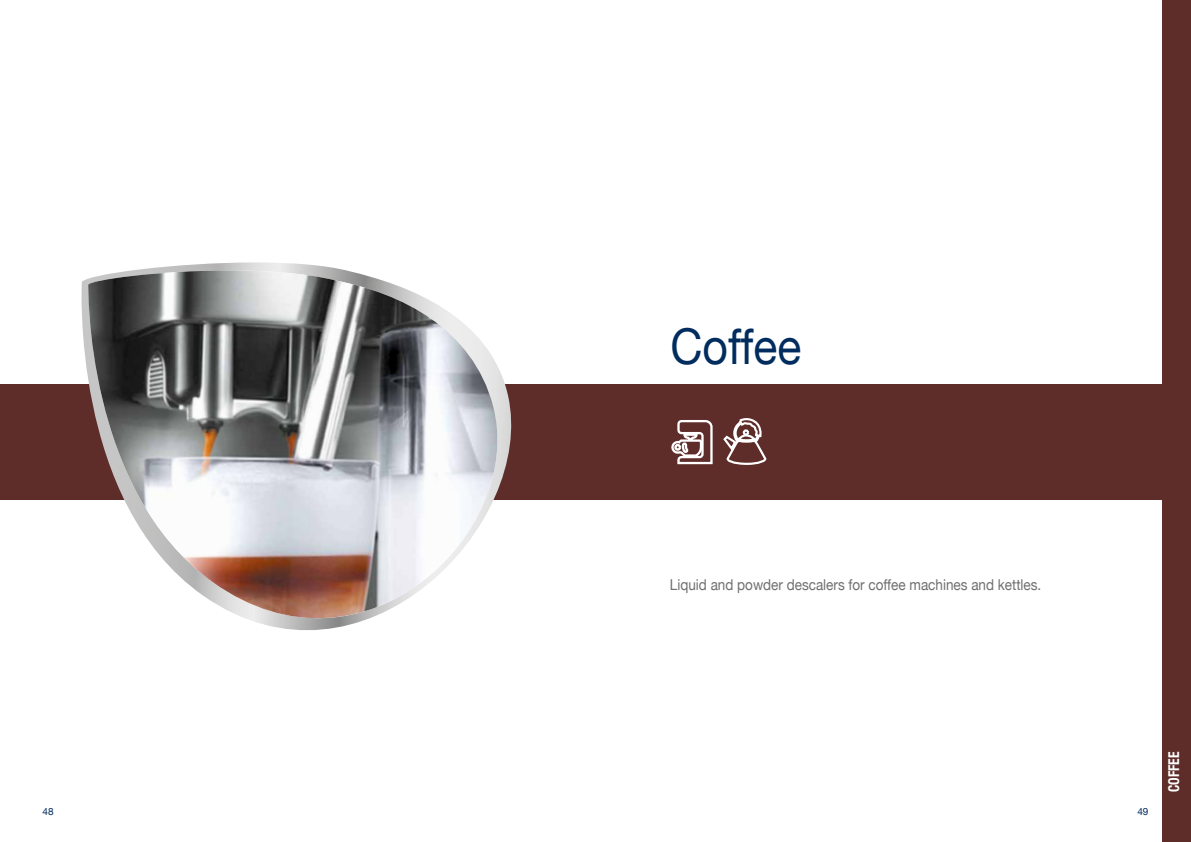
<style>
.page{position:relative;width:1191px;height:842px;background:#fff}
.page>*{position:absolute;margin:0;border:0;box-sizing:border-box;transform-origin:0 0}
.t1{font:49.4px "Helvetica Neue";color:#002c5e;scale:.9 1}
.t2{font:15px "Helvetica Neue";color:#706f6f;scale:.9 1}
.t3{font:700 condensed 15px "Helvetica Neue LT Pro";color:#fff;scale:.9 1}
.t4{font:10px "Helvetica Neue";color:#002c5e}
</style>
<div class="page">
<div style="left:0;top:385px;width:1162px;height:115px;background:#5e2d2a"></div>
<div style="left:1162px;top:0;width:29px;height:842px;background:#5e2d2a"></div>
<svg style="left:137px;top:262px;width:389px;height:123px"></svg>
<img style="left:85px;top:270px;width:438px;height:360px">
<svg style="left:723px;top:418px;width:44px;height:47px"></svg>
<svg style="left:669px;top:384px;width:45px;height:81px"></svg>
<h1 class="t1" style="left:670px;top:317px;width:147px">Coffee</h1>
<p class="t2" style="left:670px;top:575px;width:414px">Liquid and powder descalers for coffee machines and kettles.</p>
<p class="t4" style="left:43px;top:805px;width:13px">48</p>
<p class="t4" style="left:1137px;top:805px;width:13px">49</p>
<p class="t3" style="left:1164px;top:792px;width:46px;rotate:-90deg">COFFEE</p>
</div>
